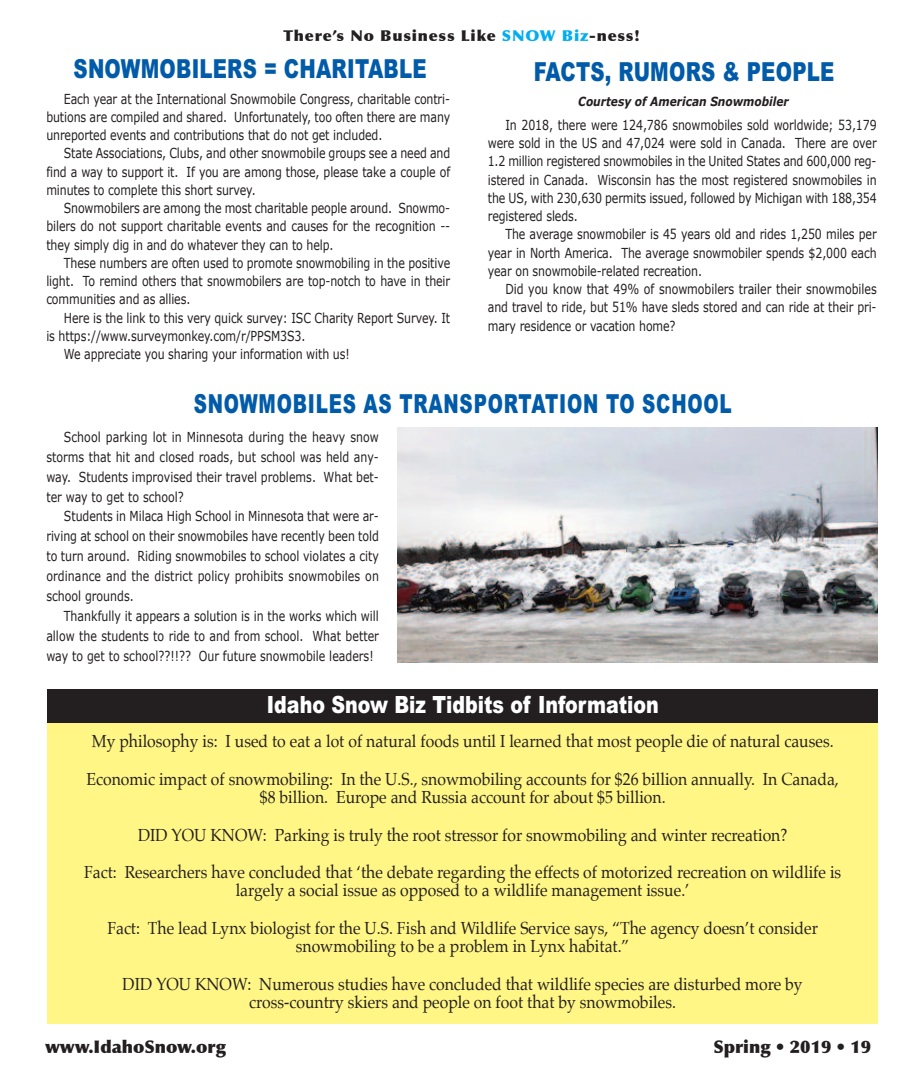
<style>
.page{position:relative;width:923px;height:1080px;background:#fff}
.page>*{position:absolute;margin:0;border:0;box-sizing:border-box;transform-origin:0 0}
.t1{font:900 26.25px "Arial";letter-spacing:.01em;color:#015ba9;scale:.75 1}
.t2{font:900 26.25px "Arial";letter-spacing:.04em;color:#015ba9;scale:.7 1}
.t3{font:900 23.75px "Arial";color:#fff;scale:.8 1}
.t4{font:17.5px/37.2px "Palatino";color:#231f20;text-align:center;scale:.9 1}
.t5{font:900 17.5px "Optima";color:#231f20}
.t6{font:900 15px "Optima";letter-spacing:.05em;color:#231f20;scale:1.05 1}
.t7{font:13.75px/18.2px "Verdana";letter-spacing:-.01em;color:#231f20;text-align:justify;scale:.8 1}
.t8{font:italic 700 12.5px "Verdana";color:#231f20;scale:.85 1}
.s1{color:#00aeef}
</style>
<div class="page">
<div style="left:48px;top:708px;width:830px;height:316px;background:#fff685"></div>
<div style="left:48px;top:690px;width:830px;height:33px;background:#231f20"></div>
<img style="left:398px;top:428px;width:480px;height:235px">
<p class="t6" style="left:283px;top:26px;width:341px">There’s No Business Like <span class="s1">SNOW Biz</span>-ness!</p>
<h1 class="t1" style="left:74px;top:54px;width:472px">SNOWMOBILERS = CHARITABLE</h1>
<p class="t7" style="left:46px;top:89px;width:506px;text-indent:18px">Each year at the International Snowmobile Congress, charitable contri&shy;butions are compiled and shared. Unfortunately, too often there are many unreported events and contributions that do not get included.</p>
<p class="t7" style="left:46px;top:144px;width:506px;text-indent:18px">State Associations, Clubs, and other snowmobile groups see a need and find a way to support it. If you are among those, please take a couple of minutes to complete this short survey.</p>
<p class="t7" style="left:46px;top:199px;width:506px;text-indent:18px">Snowmobilers are among the most charitable people around. Snowmo&shy;bilers do not support charitable events and causes for the recognition -- they simply dig in and do whatever they can to help.</p>
<p class="t7" style="left:46px;top:253px;width:506px;text-indent:17px">These numbers are often used to promote snowmobiling in the positive light. To remind others that snowmobilers are top-notch to have in their communities and as allies.</p>
<p class="t7" style="left:64px;top:308px;width:484px">Here is the link to this very quick survey: ISC Charity Report Survey. It</p>
<p class="t7" style="left:46px;top:326px;width:325px">is https://www.surveymonkey.com/r/PPSM3S3.</p>
<p class="t7" style="left:64px;top:345px;width:359px">We appreciate you sharing your information with us!</p>
<h1 class="t1" style="left:534px;top:57px;width:402px">FACTS, RUMORS &amp; PEOPLE</h1>
<p class="t8" style="left:578px;top:93px;width:249px">Courtesy of American Snowmobiler</p>
<p class="t7" style="left:488px;top:115px;width:487px;text-indent:18px">In 2018, there were 124,786 snowmobiles sold worldwide; 53,179 were sold in the US and 47,024 were sold in Canada. There are over 1.2 million registered snowmobiles in the United States and 600,000 reg&shy;istered in Canada. Wisconsin has the most registered snowmobiles in the US, with 230,630 permits issued, followed by Michigan with 188,354 registered sleds.</p>
<p class="t7" style="left:488px;top:225px;width:487px;text-indent:18px">The average snowmobiler is 45 years old and rides 1,250 miles per year in North America. The average snowmobiler spends $2,000 each year on snowmobile-related recreation.</p>
<p class="t7" style="left:488px;top:279px;width:487px;text-indent:18px">Did you know that 49% of snowmobilers trailer their snowmobiles and travel to ride, but 51% have sleds stored and can ride at their pri&shy;mary residence or vacation home?</p>
<h1 class="t2" style="left:194px;top:388px;width:770px">SNOWMOBILES AS TRANSPORTATION TO SCHOOL</h1>
<p class="t7" style="left:46px;top:427px;width:417px;line-height:19.9px;text-indent:17px">School parking lot in Minnesota during the heavy snow storms that hit and closed roads, but school was held any&shy;way. Students improvised their travel problems. What bet&shy;ter way to get to school?</p>
<p class="t7" style="left:46px;top:506px;width:417px;line-height:19.9px;text-indent:18px">Students in Milaca High School in Minnesota that were ar&shy;riving at school on their snowmobiles have recently been told to turn around. Riding snowmobiles to school violates a city ordinance and the district policy prohibits snowmobiles on school grounds.</p>
<p class="t7" style="left:46px;top:605px;width:417px;line-height:19.9px;text-indent:17px">Thankfully it appears a solution is in the works which will allow the students to ride to and from school. What better way to get to school??!!?? Our future snowmobile leaders!</p>
<h2 class="t3" style="left:267px;top:691px;width:491px">Idaho Snow Biz Tidbits of Information</h2>
<p class="t4" style="left:87px;top:724px;width:837px;text-align:left">My philosophy is: I used to eat a lot of natural foods until I learned that most people die of natural causes.<br>Economic impact of snowmobiling: In the U.S., snowmobiling accounts for $26 billion annually. In Canada,</p>
<p class="t4" style="left:84px;top:780px;width:842px">$8 billion. Europe and Russia account for about $5 billion.<br>DID YOU KNOW: Parking is truly the root stressor for snowmobiling and winter recreation?<br>Fact: Researchers have concluded that ‘the debate regarding the effects of motorized recreation on wildlife is</p>
<p class="t4" style="left:107px;top:873px;width:791px">largely a social issue as opposed to a wildlife management issue.’<br>Fact: The lead Lynx biologist for the U.S. Fish and Wildlife Service says, “The agency doesn’t consider</p>
<p class="t4" style="left:123px;top:929px;width:757px">snowmobiling to be a problem in Lynx habitat.”<br>DID YOU KNOW: Numerous studies have concluded that wildlife species are disturbed more by</p>
<p class="t4" style="left:249px;top:985px;width:475px">cross-country skiers and people on foot that by snowmobiles.</p>
<p class="t5" style="left:45px;top:1036px;width:183px">www.IdahoSnow.org</p>
<p class="t5" style="left:713px;top:1036px;width:159px">Spring • 2019 • 19</p>
</div>
